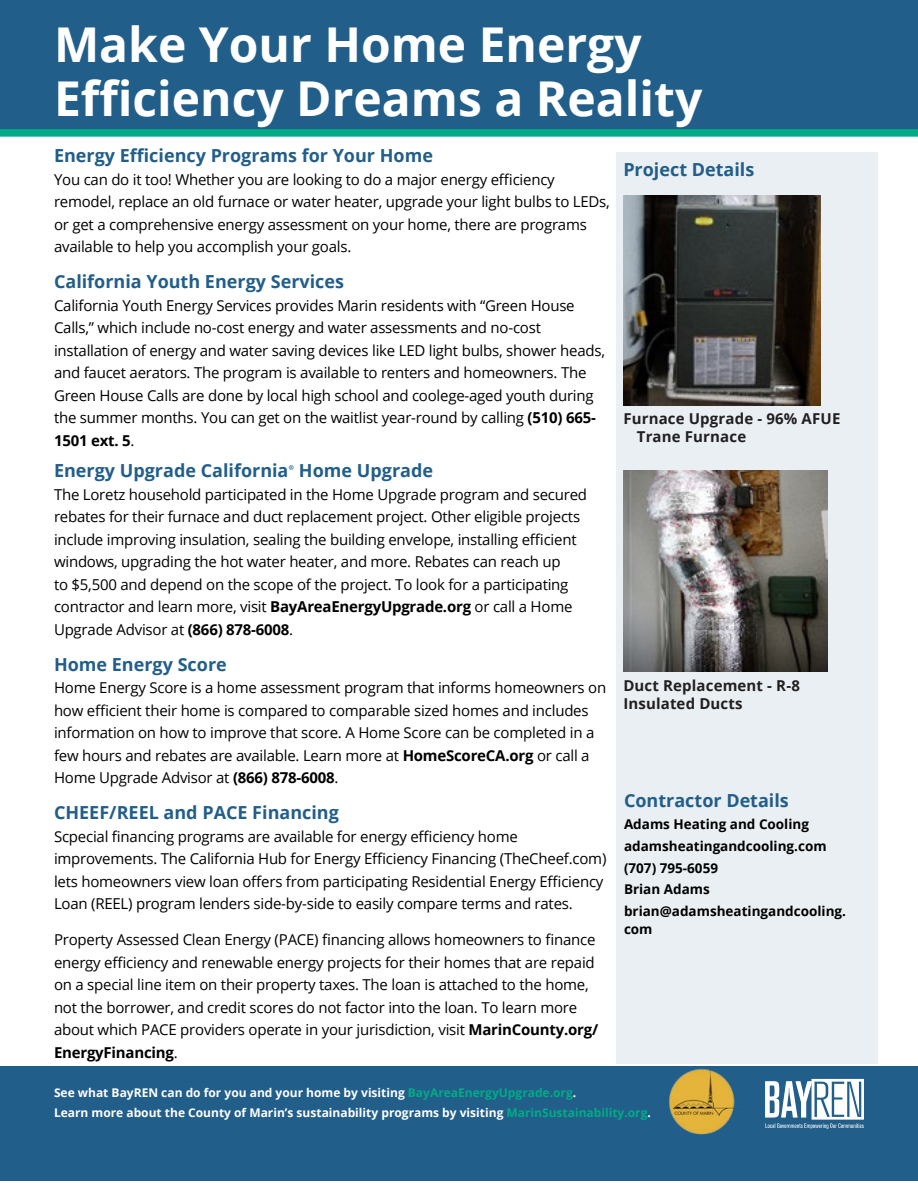
<style>
.page{position:relative;width:918px;height:1188px;background:#fff}
.page>*{position:absolute;margin:0;border:0;box-sizing:border-box;transform-origin:0 0}
.t1{font:700 48px/54px "Open Sans";color:#fff}
.t2{font:700 18px "Open Sans";color:#225e8a}
.t3{font:15px/22.5px "Open Sans";letter-spacing:-.015em;color:#000}
.t4{font:700 15px/18px "Open Sans";letter-spacing:.01em;color:#221f20}
.t5{font:700 13.5px/21.8px "Open Sans";color:#000}
.t6{font:700 12px "Open Sans";color:#fff}
.s1{font-weight:700}
.s2{font-family:"Minion Pro";font-weight:400}
.s3{color:#00ac85}
</style>
<div class="page">
<div style="left:0;top:0;width:918px;height:134px;background:#215f8a"></div>
<div style="left:0;top:1066px;width:918px;height:114px;background:#225e8a"></div>
<div style="left:616px;top:152px;width:262px;height:911px;background:#e9eff3"></div>
<img style="left:623px;top:196px;width:198px;height:209px">
<img style="left:623px;top:470px;width:204px;height:201px">
<div style="left:0;top:129px;width:918px;height:8px;background:#00ac85"></div>
<img style="left:669px;top:1068px;width:68px;height:67px">
<svg style="left:765px;top:1079px;width:99px;height:50px"></svg>
<h1 class="t1" style="left:54px;top:16px;width:650px">Make Your Home Energy<br>Efficiency Dreams a Reality</h1>
<p class="t2" style="left:54px;top:143px;width:381px">Energy Efficiency Programs for Your Home</p>
<p class="t3" style="left:54px;top:168px;width:557px">You can do it too! Whether you are looking to do a major energy efficiency remodel, replace an old furnace or water heater, upgrade your light bulbs to LEDs, or get a comprehensive energy assessment on your home, there are programs available to help you accomplish your goals.</p>
<p class="t2" style="left:54px;top:269px;width:292px">California Youth Energy Services</p>
<p class="t3" style="left:54px;top:294px;width:553px">California Youth Energy Services provides Marin residents with “Green House Calls,” which include no-cost energy and water assessments and no-cost installation of energy and water saving devices like LED light bulbs, shower heads, and faucet aerators. The program is available to renters and homeowners. The Green House Calls are done by local high school and coolege-aged youth during the summer months. You can get on the waitlist year-round by calling <span class="s1">(510) 665- 1501 ext. 5</span>.</p>
<p class="t2" style="left:54px;top:458px;width:381px">Energy Upgrade California<span class="s2">®</span> Home Upgrade</p>
<p class="t3" style="left:54px;top:483px;width:535px">The Loretz household participated in the Home Upgrade program and secured rebates for their furnace and duct replacement project. Other eligible projects include improving insulation, sealing the building envelope, installing efficient windows, upgrading the hot water heater, and more. Rebates can reach up<br>to $5,500 and depend on the scope of the project. To look for a participating contractor and learn more, visit <span class="s1">BayAreaEnergyUpgrade.org</span> or call a Home Upgrade Advisor at <span class="s1">(866) 878-6008</span>.</p>
<p class="t2" style="left:54px;top:651px;width:174px">Home Energy Score</p>
<p class="t3" style="left:54px;top:676px;width:554px">Home Energy Score is a home assessment program that informs homeowners on how efficient their home is compared to comparable sized homes and includes information on how to improve that score. A Home Score can be completed in a few hours and rebates are available. Learn more at <span class="s1">HomeScoreCA.org</span> or call a Home Upgrade Advisor at <span class="s1">(866) 878-6008</span>.</p>
<p class="t2" style="left:54px;top:800px;width:286px">CHEEF/REEL and PACE Financing</p>
<p class="t3" style="left:54px;top:825px;width:554px">Scpecial financing programs are available for energy efficiency home improvements. The California Hub for Energy Efficiency Financing (TheCheef.com) lets homeowners view loan offers from participating Residential Energy Efficiency Loan (REEL) program lenders side-by-side to easily compare terms and rates.</p>
<p class="t3" style="left:54px;top:928px;width:546px">Property Assessed Clean Energy (PACE) financing allows homeowners to finance energy efficiency and renewable energy projects for their homes that are repaid on a special line item on their property taxes. The loan is attached to the home, not the borrower, and credit scores do not factor into the loan. To learn more about which PACE providers operate in your jurisdiction, visit <span class="s1">MarinCounty.org/ EnergyFinancing</span>.</p>
<p class="t2" style="left:623px;top:157px;width:133px">Project Details</p>
<p class="t4" style="left:637px;top:409px;width:205px;text-indent:-14px">Furnace Upgrade - 96% AFUE<br>Trane Furnace</p>
<p class="t4" style="left:623px;top:677px;width:178px">Duct Replacement - R-8<br>Insulated Ducts</p>
<p class="t2" style="left:624px;top:788px;width:166px">Contractor Details</p>
<p class="t5" style="left:624px;top:813px;width:224px">Adams Heating and Cooling adamsheatingandcooling.com (707) 795-6059<br>Brian Adams brian@adamsheatingandcooling.</p>
<p class="t5" style="left:624px;top:918px;width:30px">com</p>
<p class="t6" style="left:54px;top:1084px;width:524px">See what BayREN can do for you and your home by visiting <span class="s3">BayAreaEnergyUpgrade.org</span>.</p>
<p class="t6" style="left:54px;top:1104px;width:598px">Learn more about the County of Marin’s sustainability programs by visiting <span class="s3">MarinSustainability.org</span>.</p>
</div>
